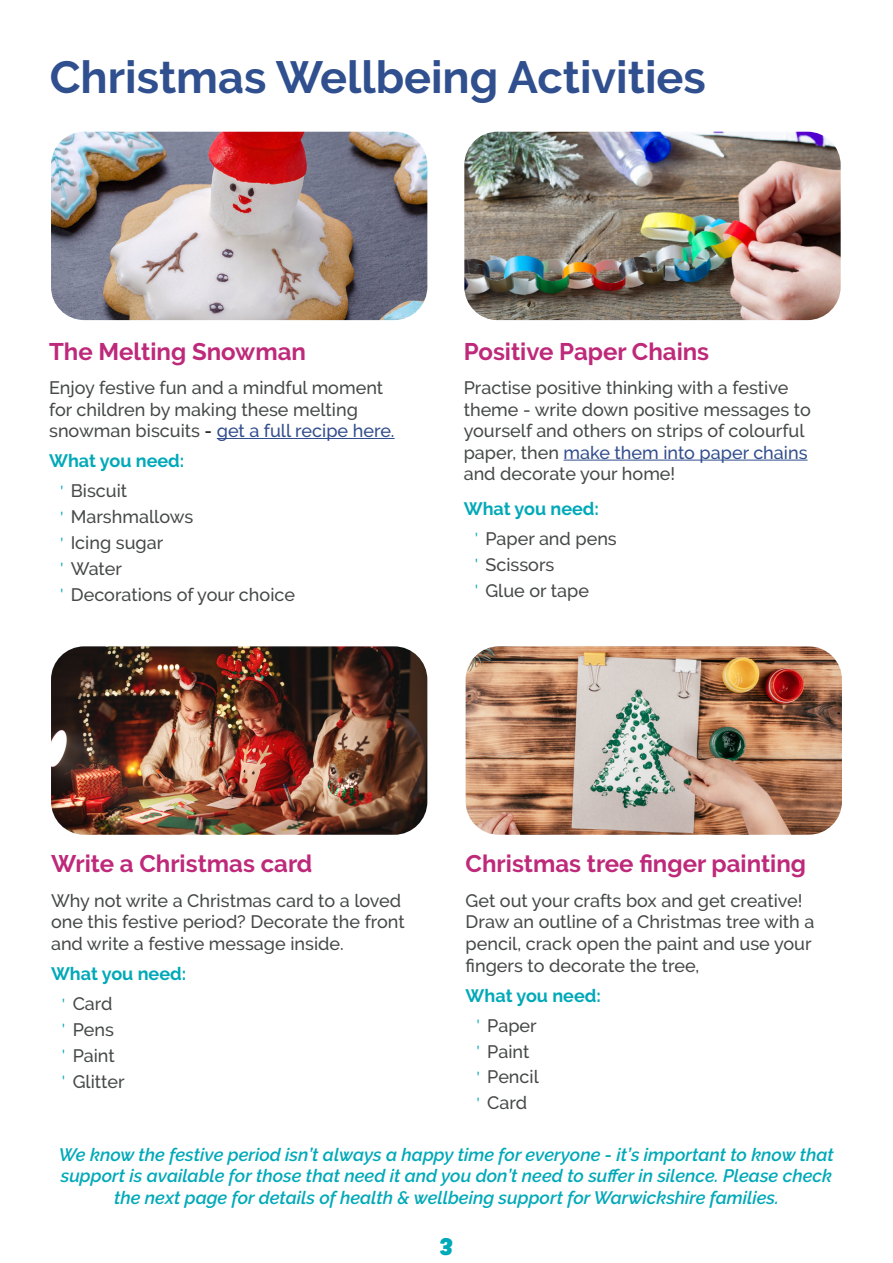
<style>
.page{position:relative;width:893px;height:1263px;background:#fff}
.page>*{position:absolute;margin:0;border:0;box-sizing:border-box;transform-origin:0 0}
.t1{font:700 45px "Raleway";color:#304f8e}
.t2{font:700 24px "Raleway";color:#be297a}
.t3{font:21px "Peachy Keen JF";color:#00a9b8}
.t4{font:500 18px/21.6px "Raleway";color:#474949}
.t5{font:italic 600 18px/21.6px "Raleway";color:#00a9b8;text-align:center}
.t6{font:700 18px/30.2px "Raleway";color:#00a9b8}
.s1{color:#000}
.s2{color:#324e8d}
.s3{font-family:"Myriad Pro";font-weight:400;font-size:15px}
.s4{font-weight:500;color:#474949}
.s5{font-family:"Myriad Pro";font-weight:400;font-size:15px;color:#00a9b8}
</style>
<div class="page">
<hr style="left:217px;top:438px;width:178px;height:1px;background:#324e8d">
<hr style="left:564px;top:460px;width:243px;height:1px;background:#324e8d">
<img style="left:51px;top:132px;width:376px;height:188px">
<img style="left:51px;top:646px;width:376px;height:189px">
<img style="left:466px;top:646px;width:376px;height:189px">
<img style="left:464px;top:132px;width:377px;height:188px">
<h1 class="t1" style="left:50px;top:52px;width:658px">Christmas Wellbeing Activities</h1>
<h2 class="t2" style="left:49px;top:337px;width:258px">The Melting Snowman</h2>
<p class="t4" style="left:49px;top:377px;width:347px">Enjoy festive fun and a mindful moment for children by making these melting snowman biscuits <span class="s1">-</span> <span class="s2">get a full recipe here.</span></p>
<p class="t6" style="left:60px;top:446px;width:125px;text-indent:-11px">What you need: <span class="s3">h</span> <span class="s4">Biscuit</span></p>
<p class="t4" style="left:60px;top:504px;width:236px;line-height:25.8px"><span class="s5">h</span> Marshmallows<br><span class="s5">h</span> Icing sugar<br><span class="s5">h</span> Water<br><span class="s5">h</span> Decorations of your choice</p>
<h2 class="t2" style="left:464px;top:337px;width:247px">Positive Paper Chains</h2>
<p class="t4" style="left:464px;top:377px;width:349px">Practise positive thinking with a festive theme - write down positive messages to yourself and others on strips of colourful paper, then <span class="s2">make them into paper chains </span>and decorate your home!</p>
<p class="t6" style="left:475px;top:493px;width:143px;text-indent:-11px">What you need:<br><span class="s3">h</span> <span class="s4">Paper and pens</span></p>
<p class="t4" style="left:475px;top:551px;width:116px;line-height:25.8px"><span class="s5">h</span> Scissors<br><span class="s5">h</span> Glue or tape</p>
<h2 class="t2" style="left:466px;top:850px;width:342px">Christmas tree finger painting</h2>
<p class="t4" style="left:466px;top:889px;width:350px">Get out your crafts box and get creative!<br>Draw an outline of a Christmas tree with a pencil, crack open the paint and use your fingers to decorate the tree,</p>
<p class="t6" style="left:477px;top:980px;width:125px;text-indent:-11px">What you need: <span class="s3">h</span> <span class="s4">Paper</span></p>
<p class="t4" style="left:477px;top:1038px;width:63px;line-height:25.8px"><span class="s5">h</span> Paint<br><span class="s5">h</span> Pencil <span class="s5">h</span> Card</p>
<p class="t5" style="left:59px;top:1144px;width:777px">We know the festive period isn’t always a happy time for everyone - it’s important to know that support is available for those that need it and you don’t need to suffer in silence. Please check the next page for details of health &amp; wellbeing support for Warwickshire families.</p>
<h2 class="t2" style="left:51px;top:850px;width:263px">Write a Christmas card</h2>
<p class="t4" style="left:51px;top:889px;width:355px">Why not write a Christmas card to a loved one this festive period? Decorate the front and write a festive message inside.</p>
<p class="t6" style="left:62px;top:959px;width:125px;text-indent:-11px">What you need: <span class="s3">h</span> <span class="s4">Card</span></p>
<p class="t4" style="left:62px;top:1017px;width:64px;line-height:25.8px"><span class="s5">h</span> Pens<br><span class="s5">h</span> Paint<br><span class="s5">h</span> Glitter</p>
<p class="t3" style="left:440px;top:1231px;width:15px">3</p>
</div>
